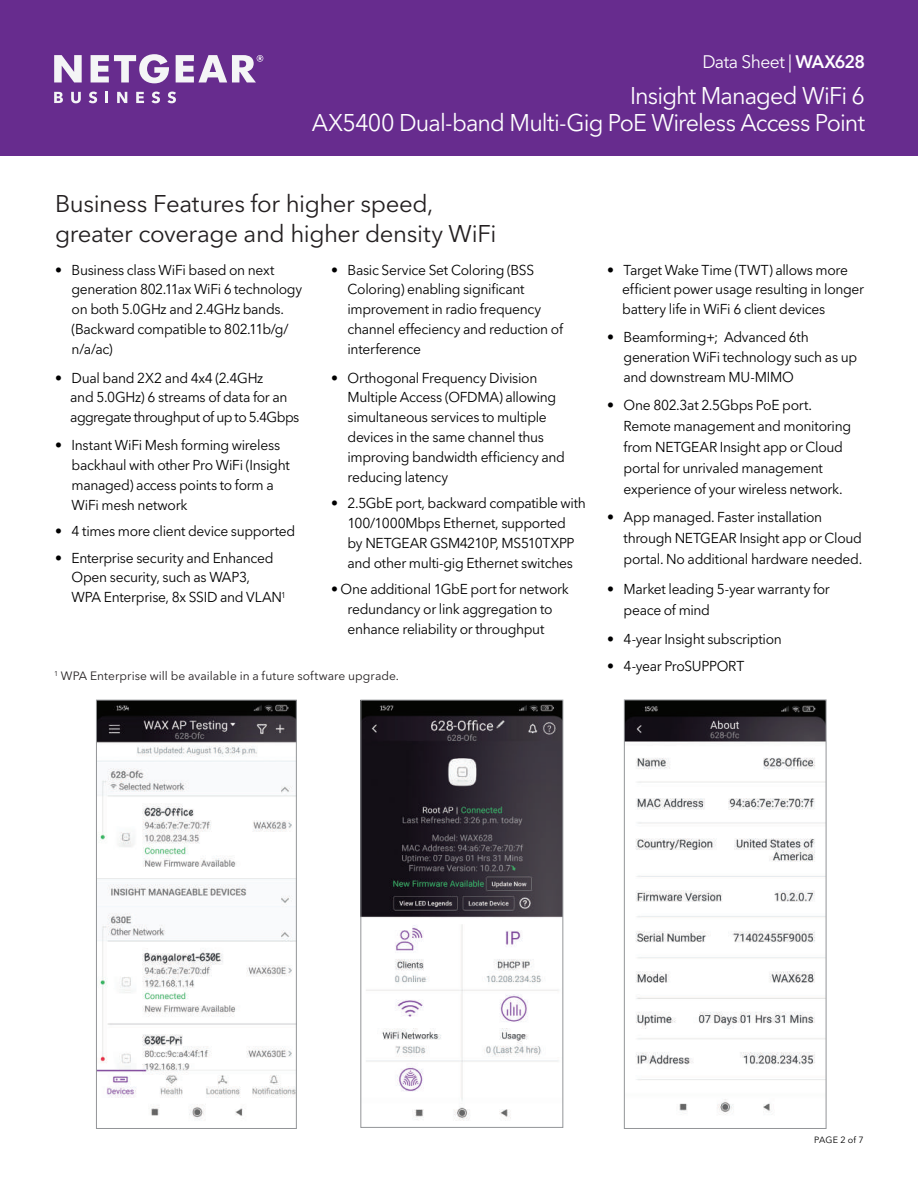
<style>
.page{position:relative;width:918px;height:1188px;background:#fff}
.page>*{position:absolute;margin:0;border:0;box-sizing:border-box;transform-origin:0 0}
.t1{font:24px/30px "Avenir Next LT Pro";letter-spacing:-.015em;color:#231f20}
.t2{font:24px/27px "Avenir Next LT Pro";letter-spacing:-.035em;color:#fff;text-align:right}
.t3{font:18px "Avenir Next LT Pro";letter-spacing:-.03em;color:#fff}
.t4{font:14.25px/20px "Avenir Next LT Pro";letter-spacing:-.025em;color:#000001}
.t5{font:12px "Avenir Next LT Pro";letter-spacing:.005em;color:#231f20}
.t6{font:9px "Avenir Next LT Pro";letter-spacing:.015em;color:#000001}
.s1{font-weight:600}
</style>
<div class="page">
<div style="left:0;top:0;width:918px;height:156px;background:#672c8e"></div>
<svg style="left:54px;top:92px;width:9px;height:11px"></svg>
<svg style="left:71px;top:92px;width:10px;height:11px"></svg>
<svg style="left:89px;top:92px;width:8px;height:11px"></svg>
<svg style="left:106px;top:92px;width:2px;height:11px"></svg>
<svg style="left:117px;top:92px;width:10px;height:11px"></svg>
<svg style="left:136px;top:92px;width:8px;height:11px"></svg>
<svg style="left:152px;top:92px;width:8px;height:11px"></svg>
<svg style="left:167px;top:92px;width:9px;height:11px"></svg>
<svg style="left:176px;top:55px;width:87px;height:27px"></svg>
<svg style="left:91px;top:54px;width:78px;height:29px"></svg>
<svg style="left:54px;top:55px;width:28px;height:27px"></svg>
<img style="left:98px;top:702px;width:196px;height:418px">
<div style="left:96px;top:700px;width:200px;height:429px;border:1px solid #939598"></div>
<img style="left:363px;top:702px;width:198px;height:419px">
<div style="left:361px;top:700px;width:202px;height:428px;border:1px solid #939598"></div>
<img style="left:626px;top:702px;width:198px;height:413px">
<div style="left:624px;top:700px;width:202px;height:429px;border:1px solid #939598"></div>
<p class="t3" style="left:702px;top:50px;width:164px">Data Sheet | <span class="s1">WAX628</span></p>
<h1 class="t2" style="left:312px;top:82px;width:555px">Insight Managed WiFi 6<br>AX5400 Dual-band Multi-Gig PoE Wireless Access Point</h1>
<h1 class="t1" style="left:55px;top:188px;width:443px">Business Features for higher speed, greater coverage and higher density WiFi</h1>
<p class="t4" style="left:72px;top:260px;width:232px;text-indent:-17px">• Business class WiFi based on next generation 802.11ax WiFi 6 technology on both 5.0GHz and 2.4GHz bands. (Backward compatible to 802.11b/g/ n/a/ac)</p>
<p class="t4" style="left:70px;top:368px;width:231px;text-indent:-15px">• Dual band 2X2 and 4x4 (2.4GHz<br>and 5.0GHz) 6 streams of data for an aggregate throughput of up to 5.4Gbps</p>
<p class="t4" style="left:72px;top:435px;width:220px;text-indent:-17px">• Instant WiFi Mesh forming wireless backhaul with other Pro WiFi (Insight managed) access points to form a<br>WiFi mesh network</p>
<p class="t4" style="left:55px;top:521px;width:242px">• 4 times more client device supported</p>
<p class="t4" style="left:72px;top:548px;width:216px;text-indent:-17px">• Enterprise security and Enhanced<br>Open security, such as WAP3,<br>WPA Enterprise, 8x SSID and VLAN<sup>1</sup></p>
<p class="t4" style="left:348px;top:260px;width:217px;text-indent:-17px">• Basic Service Set Coloring (BSS<br>Coloring) enabling significant improvement in radio frequency channel effeciency and reduction of interference</p>
<p class="t4" style="left:348px;top:368px;width:219px;text-indent:-17px">• Orthogonal Frequency Division<br>Multiple Access (OFDMA) allowing simultaneous services to multiple devices in the same channel thus improving bandwidth efficiency and reducing latency</p>
<p class="t4" style="left:331px;top:494px;width:256px;text-align:center">• 2.5GbE port, backward compatible with 100/1000Mbps Ethernet, supported<br>by NETGEAR GSM4210P, MS510TXPP<br>and other multi-gig Ethernet switches</p>
<p class="t4" style="left:331px;top:579px;width:239px;text-align:center">• One additional 1GbE port for network redundancy or link aggregation to enhance reliability or throughput</p>
<p class="t5" style="left:54px;top:668px;width:347px"><sup>1</sup> WPA Enterprise will be available in a future software upgrade.</p>
<p class="t4" style="left:622px;top:260px;width:243px;text-indent:-15px">• Target Wake Time (TWT) allows more efficient power usage resulting in longer battery life in WiFi 6 client devices</p>
<p class="t4" style="left:624px;top:327px;width:235px;text-indent:-17px">• Beamforming+; Advanced 6th generation WiFi technology such as up and downstream MU-MIMO</p>
<p class="t4" style="left:624px;top:394px;width:229px;line-height:21px;text-indent:-17px">• One 802.3at 2.5Gbps PoE port.<br>Remote management and monitoring from NETGEAR Insight app or Cloud portal for unrivaled management experience of your wireless network.</p>
<p class="t4" style="left:624px;top:507px;width:240px;line-height:21px;text-indent:-17px">• App managed. Faster installation through NETGEAR Insight app or Cloud portal. No additional hardware needed.</p>
<p class="t4" style="left:624px;top:579px;width:208px;line-height:21px;text-indent:-17px">• Market leading 5-year warranty for peace of mind</p>
<p class="t4" style="left:607px;top:629px;width:176px">• 4-year Insight subscription</p>
<p class="t4" style="left:607px;top:656px;width:139px">• 4-year ProSUPPORT</p>
<p class="t6" style="left:814px;top:1134px;width:51px">PAGE 2 of 7</p>
</div>
